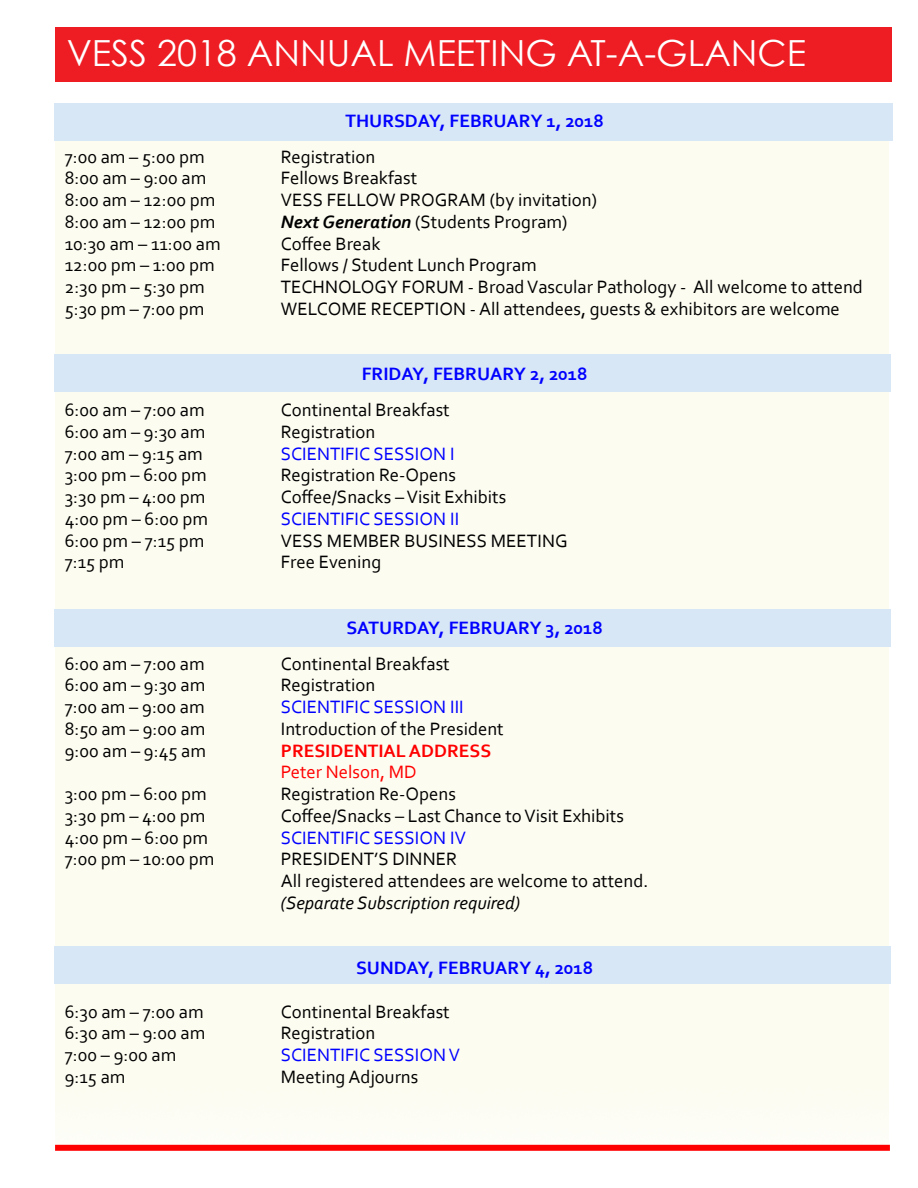
<style>
.page{position:relative;width:918px;height:1188px;background:#fff}
.page>*{position:absolute;margin:0;border:0;box-sizing:border-box;transform-origin:0 0}
.t1{font:36px "Century Gothic";color:#fff}
.t2{font:18.75px "Corbel";color:#000}
.t3{font:18.75px "Corbel";color:#00f}
.t4{font:700 18.75px "Corbel";color:#00f}
.t5{font:italic 18.75px "Corbel";color:#000}
.t6{font:700 18.75px "Corbel";color:#f00}
.t7{font:18.75px "Corbel";color:#f00}
.s1{font-weight:700;font-style:italic}
</style>
<div class="page">
<div style="left:55px;top:141px;width:834px;height:1009px;background:#fdfcf1"></div>
<div style="left:55px;top:27px;width:836px;height:55px;background:#ee1d23"></div>
<div style="left:54px;top:103px;width:838px;height:38px;background:#d7e7f5"></div>
<div style="left:54px;top:354px;width:837px;height:38px;background:#d7e7f5"></div>
<div style="left:54px;top:609px;width:837px;height:38px;background:#d7e7f5"></div>
<div style="left:54px;top:946px;width:837px;height:38px;background:#d7e7f5"></div>
<div style="left:0;top:1084px;width:918px;height:104px;background:#fdfdf7"></div>
<div style="left:55px;top:1145px;width:835px;height:6px;background:#f00"></div>
<p class="t1" style="left:67px;top:31px;width:741px">VESS 2018 ANNUAL MEETING AT-A-GLANCE</p>
<p class="t4" style="left:345px;top:109px;width:260px">THURSDAY, FEBRUARY 1, 2018</p>
<p class="t2" style="left:65px;top:145px;width:141px">7:00 am – 5:00 pm</p>
<p class="t2" style="left:281px;top:145px;width:96px">Registration</p>
<p class="t2" style="left:65px;top:167px;width:143px">8:00 am – 9:00 am</p>
<p class="t2" style="left:281px;top:167px;width:138px">Fellows Breakfast</p>
<p class="t2" style="left:65px;top:188px;width:152px">8:00 am – 12:00 pm</p>
<p class="t2" style="left:281px;top:188px;width:318px">VESS FELLOW PROGRAM (by invitation)</p>
<p class="t2" style="left:65px;top:210px;width:152px">8:00 am – 12:00 pm</p>
<p class="t2" style="left:281px;top:210px;width:288px"><span class="s1">Next Generation</span> (Students Program)</p>
<p class="t2" style="left:65px;top:232px;width:157px">10:30 am – 11:00 am</p>
<p class="t2" style="left:281px;top:232px;width:101px">Coffee Break</p>
<p class="t2" style="left:65px;top:254px;width:151px">12:00 pm – 1:00 pm</p>
<p class="t2" style="left:281px;top:254px;width:257px">Fellows / Student Lunch Program</p>
<p class="t2" style="left:65px;top:275px;width:141px">2:30 pm – 5:30 pm</p>
<p class="t2" style="left:281px;top:275px;width:584px">TECHNOLOGY FORUM - Broad Vascular Pathology - All welcome to attend</p>
<p class="t2" style="left:65px;top:297px;width:141px">5:30 pm – 7:00 pm</p>
<p class="t2" style="left:281px;top:297px;width:561px">WELCOME RECEPTION - All attendees, guests &amp; exhibitors are welcome</p>
<p class="t4" style="left:362px;top:362px;width:227px">FRIDAY, FEBRUARY 2, 2018</p>
<p class="t2" style="left:65px;top:398px;width:141px">6:00 am – 7:00 am</p>
<p class="t2" style="left:281px;top:398px;width:170px">Continental Breakfast</p>
<p class="t2" style="left:65px;top:420px;width:142px">6:00 am – 9:30 am</p>
<p class="t2" style="left:281px;top:420px;width:96px">Registration</p>
<p class="t2" style="left:65px;top:442px;width:140px">7:00 am – 9:15 am</p>
<p class="t3" style="left:281px;top:442px;width:175px">SCIENTIFIC SESSION I</p>
<p class="t2" style="left:65px;top:464px;width:143px">3:00 pm – 6:00 pm</p>
<p class="t2" style="left:281px;top:464px;width:177px">Registration Re-Opens</p>
<p class="t2" style="left:65px;top:485px;width:142px">3:30 pm – 4:00 pm</p>
<p class="t2" style="left:281px;top:485px;width:227px">Coffee/Snacks – Visit Exhibits</p>
<p class="t2" style="left:65px;top:507px;width:145px">4:00 pm – 6:00 pm</p>
<p class="t3" style="left:281px;top:507px;width:180px">SCIENTIFIC SESSION II</p>
<p class="t2" style="left:65px;top:529px;width:141px">6:00 pm – 7:15 pm</p>
<p class="t2" style="left:281px;top:529px;width:288px">VESS MEMBER BUSINESS MEETING</p>
<p class="t2" style="left:65px;top:551px;width:61px">7:15 pm</p>
<p class="t2" style="left:281px;top:551px;width:102px">Free Evening</p>
<p class="t4" style="left:346px;top:616px;width:258px">SATURDAY, FEBRUARY 3, 2018</p>
<p class="t2" style="left:65px;top:652px;width:141px">6:00 am – 7:00 am</p>
<p class="t2" style="left:281px;top:652px;width:170px">Continental Breakfast</p>
<p class="t2" style="left:65px;top:674px;width:142px">6:00 am – 9:30 am</p>
<p class="t2" style="left:281px;top:674px;width:96px">Registration</p>
<p class="t2" style="left:65px;top:695px;width:141px">7:00 am – 9:00 am</p>
<p class="t3" style="left:281px;top:695px;width:185px">SCIENTIFIC SESSION III</p>
<p class="t2" style="left:65px;top:717px;width:142px">8:50 am – 9:00 am</p>
<p class="t2" style="left:281px;top:717px;width:225px">Introduction of the President</p>
<p class="t2" style="left:65px;top:739px;width:143px">9:00 am – 9:45 am</p>
<p class="t6" style="left:281px;top:739px;width:212px">PRESIDENTIAL ADDRESS</p>
<p class="t7" style="left:281px;top:761px;width:137px">Peter Nelson, MD</p>
<p class="t2" style="left:65px;top:782px;width:143px">3:00 pm – 6:00 pm</p>
<p class="t2" style="left:281px;top:782px;width:177px">Registration Re-Opens</p>
<p class="t2" style="left:65px;top:804px;width:142px">3:30 pm – 4:00 pm</p>
<p class="t2" style="left:281px;top:804px;width:345px">Coffee/Snacks – Last Chance to Visit Exhibits</p>
<p class="t2" style="left:65px;top:826px;width:145px">4:00 pm – 6:00 pm</p>
<p class="t3" style="left:281px;top:826px;width:187px">SCIENTIFIC SESSION IV</p>
<p class="t2" style="left:65px;top:848px;width:151px">7:00 pm – 10:00 pm</p>
<p class="t2" style="left:281px;top:848px;width:178px">PRESIDENT’S DINNER</p>
<p class="t2" style="left:281px;top:869px;width:369px">All registered attendees are welcome to attend.</p>
<p class="t5" style="left:281px;top:891px;width:241px">(Separate Subscription required)</p>
<p class="t4" style="left:356px;top:956px;width:239px">SUNDAY, FEBRUARY 4, 2018</p>
<p class="t2" style="left:65px;top:1000px;width:140px">6:30 am – 7:00 am</p>
<p class="t2" style="left:281px;top:1000px;width:170px">Continental Breakfast</p>
<p class="t2" style="left:65px;top:1022px;width:142px">6:30 am – 9:00 am</p>
<p class="t2" style="left:281px;top:1022px;width:96px">Registration</p>
<p class="t2" style="left:65px;top:1043px;width:113px">7:00 – 9:00 am</p>
<p class="t3" style="left:281px;top:1043px;width:181px">SCIENTIFIC SESSION V</p>
<p class="t2" style="left:65px;top:1065px;width:62px">9:15 am</p>
<p class="t2" style="left:281px;top:1065px;width:139px">Meeting Adjourns</p>
</div>
